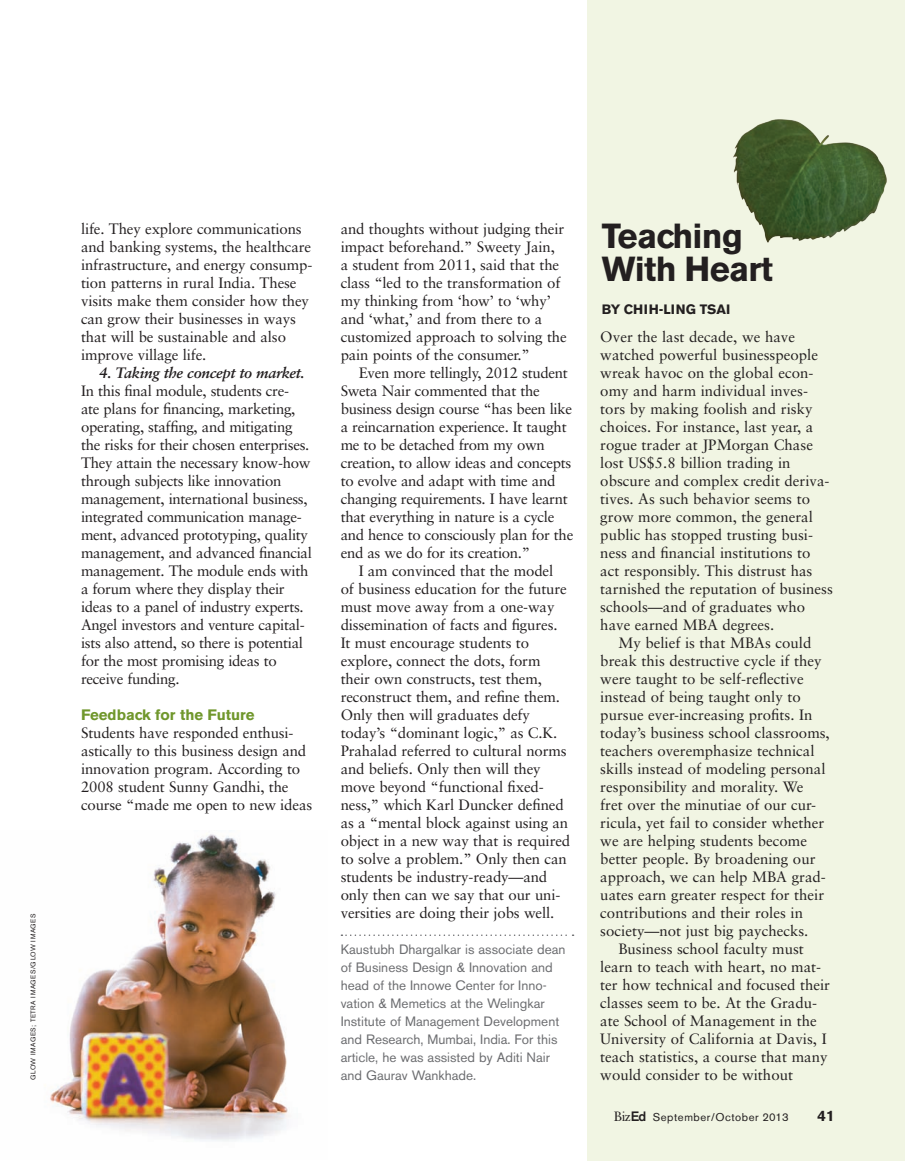
<style>
.page{position:relative;width:905px;height:1161px;background:#fff}
.page>*{position:absolute;margin:0;border:0;box-sizing:border-box;transform-origin:0 0}
.t1{font:700 34.5px/33px "Akzidenz Grotesk BE";letter-spacing:-.02em;color:#231f20}
.t2{font:15px/18px "Sabon";letter-spacing:-.01em;color:#231f20}
.t3{font:italic 700 15px "Sabon";letter-spacing:-.02em;color:#231f20}
.t4{font:700 15px "Akzidenz Grotesk BE";color:#70972c}
.t5{font:700 15px "Akzidenz Grotesk BE";color:#231f20}
.t6{font:13.5px/18px "Akzidenz Grotesk BE";color:#6c6d70}
.t7{font:700 13.5px "Akzidenz Grotesk BE";color:#231f20}
.t8{font:11.25px "Akzidenz Grotesk BE";letter-spacing:.05em;color:#231f20}
.t9{font:6.75px "Akzidenz Grotesk BE";letter-spacing:.06em;color:#231f20}
.s1{font-family:"Sabon";font-size:13.5px}
.s2{font-weight:500;font-size:13.5px}
</style>
<div class="page">
<div style="left:586px;top:0;width:318px;height:1161px;background:#f1f5e3"></div>
<img style="left:50px;top:834px;width:238px;height:307px">
<svg style="left:341px;top:934px;width:232px;height:2px"></svg>
<img style="left:733px;top:119px;width:154px;height:124px">
<p class="t9" style="left:29px;top:1080px;width:168px;rotate:-90deg">GLOW IMAGES; TETRA IMAGES/GLOW IMAGES</p>
<p class="t2" style="left:81px;top:220px;width:233px">life. They explore communications and banking systems, the healthcare infrastructure, and energy consump&shy;tion patterns in rural India. These visits make them consider how they can grow their businesses in ways that will be sustainable and also improve village life.</p>
<p class="t3" style="left:99px;top:364px;width:207px">4. Taking the concept to market.</p>
<p class="t2" style="left:81px;top:382px;width:232px">In this final module, students cre-<br>ate plans for financing, marketing, operating, staffing, and mitigating the risks for their chosen enterprises.<br>They attain the necessary know-how through subjects like innovation management, international business, integrated communication manage&shy;ment, advanced prototyping, quality management, and advanced financial management. The module ends with a forum where they display their ideas to a panel of industry experts.<br>Angel investors and venture capital&shy;ists also attend, so there is potential for the most promising ideas to receive funding.</p>
<p class="t4" style="left:81px;top:706px;width:175px">Feedback for the Future</p>
<p class="t2" style="left:81px;top:724px;width:233px">Students have responded enthusi&shy;astically to this business design and innovation program. According to 2008 student Sunny Gandhi, the course “made me open to new ideas</p>
<p class="t2" style="left:340px;top:220px;width:227px">and thoughts without judging their impact beforehand.” Sweety Jain,<br>a student from 2011, said that the class “led to the transformation of my thinking from ‘how’ to ‘why’ and ‘what,’ and from there to a customized approach to solving the pain points of the consumer.”</p>
<p class="t2" style="left:340px;top:364px;width:234px;text-indent:18px">Even more tellingly, 2012 student Sweta Nair commented that the business design course “has been like a reincarnation experience. It taught me to be detached from my own creation, to allow ideas and concepts to evolve and adapt with time and changing requirements. I have learnt that everything in nature is a cycle and hence to consciously plan for the end as we do for its creation.”</p>
<p class="t2" style="left:340px;top:562px;width:231px;text-indent:18px">I am convinced that the model of business education for the future must move away from a one-way dissemination of facts and figures.<br>It must encourage students to explore, connect the dots, form their own constructs, test them, reconstruct them, and refine them.<br>Only then will graduates defy today’s “dominant logic,” as C.K.<br>Prahalad referred to cultural norms and beliefs. Only then will they move beyond “functional fixed&shy;ness,” which Karl Duncker defined as a “mental block against using an object in a new way that is required to solve a problem.” Only then can students be industry-ready—and only then can we say that our uni&shy;versities are doing their jobs well.</p>
<p class="t6" style="left:340px;top:940px;width:226px">Kaustubh Dhargalkar is associate dean of Business Design &amp; Innovation and head of the Innowe Center for Inno&shy;vation &amp; Memetics at the Welingkar Institute of Management Development and Research, Mumbai, India. For this article, he was assisted by Aditi Nair and Gaurav Wankhade.</p>
<h1 class="t1" style="left:601px;top:220px;width:173px">Teaching<br>With Heart</h1>
<p class="t7" style="left:601px;top:301px;width:130px">BY CHIH-LING TSAI</p>
<p class="t2" style="left:600px;top:328px;width:234px">Over the last decade, we have watched powerful businesspeople wreak havoc on the global econ&shy;omy and harm individual inves&shy;tors by making foolish and risky choices. For instance, last year, a rogue trader at JPMorgan Chase lost US$5.8 billion trading in obscure and complex credit deriva&shy;tives. As such behavior seems to grow more common, the general public has stopped trusting busi&shy;ness and financial institutions to act responsibly. This distrust has tarnished the reputation of business schools—and of graduates who have earned MBA degrees.</p>
<p class="t2" style="left:618px;top:634px;width:194px">My belief is that MBAs could</p>
<p class="t2" style="left:600px;top:652px;width:223px">break this destructive cycle if they</p>
<p class="t2" style="left:600px;top:670px;width:205px">were taught to be self-reflective</p>
<p class="t2" style="left:600px;top:688px;width:202px">instead of being taught only to</p>
<p class="t2" style="left:600px;top:706px;width:214px">pursue ever-increasing profits. In</p>
<p class="t2" style="left:600px;top:724px;width:231px">today’s business school classrooms,</p>
<p class="t2" style="left:600px;top:742px;width:216px">teachers overemphasize technical</p>
<p class="t2" style="left:600px;top:760px;width:227px">skills instead of modeling personal</p>
<p class="t2" style="left:600px;top:778px;width:204px">responsibility and morality. We</p>
<p class="t2" style="left:600px;top:796px;width:217px">fret over the minutiae of our cur-</p>
<p class="t2" style="left:600px;top:814px;width:225px">ricula, yet fail to consider whether</p>
<p class="t2" style="left:600px;top:832px;width:208px">we are helping students become</p>
<p class="t2" style="left:600px;top:850px;width:217px">better people. By broadening our</p>
<p class="t2" style="left:600px;top:868px;width:227px">approach, we can help MBA grad-</p>
<p class="t2" style="left:600px;top:886px;width:225px">uates earn greater respect for their</p>
<p class="t2" style="left:600px;top:904px;width:204px">contributions and their roles in</p>
<p class="t2" style="left:600px;top:922px;width:209px">society—not just big paychecks.</p>
<p class="t2" style="left:618px;top:940px;width:187px">Business school faculty must</p>
<p class="t2" style="left:600px;top:958px;width:222px">learn to teach with heart, no mat-</p>
<p class="t2" style="left:600px;top:976px;width:231px">ter how technical and focused their</p>
<p class="t2" style="left:600px;top:994px;width:218px">classes seem to be. At the Gradu-</p>
<p class="t2" style="left:600px;top:1012px;width:218px">ate School of Management in the</p>
<p class="t2" style="left:600px;top:1030px;width:228px">University of California at Davis, I</p>
<p class="t2" style="left:600px;top:1048px;width:229px">teach statistics, a course that many</p>
<p class="t2" style="left:600px;top:1066px;width:194px">would consider to be without</p>
<p class="t8" style="left:614px;top:1111px;width:176px"><span class="s1">Biz</span><span class="s2">Ed</span> September/October 2013</p>
<p class="t5" style="left:817px;top:1108px;width:18px">41</p>
</div>
